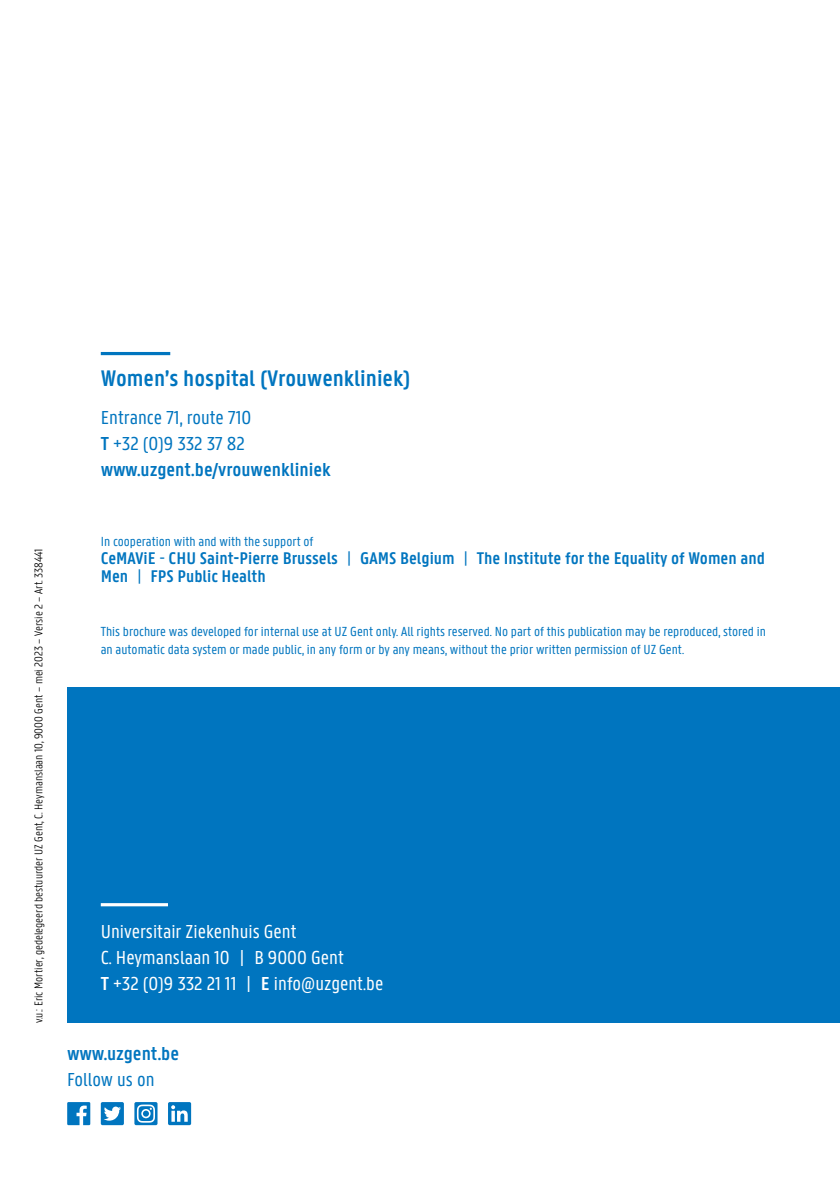
<style>
.page{position:relative;width:840px;height:1191px;background:#fff}
.page>*{position:absolute;margin:0;border:0;box-sizing:border-box;transform-origin:0 0}
.t1{font:600 24px "U Gent Panno Text";color:#0075bf}
.t2{font:20px/26px "U Gent Panno Text";color:#fff}
.t3{font:20px/26px "U Gent Panno Text";color:#0075bf}
.t4{font:600 20px "U Gent Panno Text";color:#0075bf}
.t5{font:600 18px/18px "U Gent Panno Text";color:#0075bf}
.t6{font:14px/18px "U Gent Panno Text";color:#0075bf}
.t7{font:300 12px "U Gent Panno Text";color:#000}
.s1{font-weight:600}
.s2{font-weight:400}
</style>
<div class="page">
<div style="left:67px;top:687px;width:772px;height:336px;background:#0075bf"></div>
<svg style="left:67px;top:1102px;width:23px;height:23px"></svg>
<svg style="left:101px;top:1102px;width:23px;height:23px"></svg>
<svg style="left:134px;top:1102px;width:23px;height:23px"></svg>
<svg style="left:168px;top:1102px;width:23px;height:23px"></svg>
<hr style="left:101px;top:352px;width:69px;height:3px;background:#0075bf">
<hr style="left:101px;top:903px;width:67px;height:3px;background:#fff">
<p class="t7" style="left:32px;top:1023px;width:476px;rotate:-90deg">v.u.: Eric Mortier, gedelegeerd bestuurder UZ Gent, C. Heymanslaan 10, 9000 Gent – mei 2023 – Versie 2 – Art. 338441</p>
<h1 class="t1" style="left:101px;top:364px;width:311px">Women’s hospital (Vrouwenkliniek)</h1>
<h2 class="t3" style="left:101px;top:404px;width:231px">Entrance 71, route 710<br><span class="s1">T</span> +32 (0)9 332 37 82 <span class="s1">www.uzgent.be/vrouwenkliniek</span></h2>
<p class="t6" style="left:101px;top:532px;width:214px">In cooperation with and with the support of</p>
<p class="t5" style="left:101px;top:548px;width:665px">CeMAViE <span class="s2">-</span> CHU Saint-Pierre Brussels <span class="s2">|</span> GAMS Belgium <span class="s2">|</span> The Institute for the Equality of Women and<br>Men <span class="s2">|</span> FPS Public Health</p>
<p class="t6" style="left:101px;top:622px;width:666px">This brochure was developed for internal use at UZ Gent only. All rights reserved. No part of this publication may be reproduced, stored in an automatic data system or made public, in any form or by any means, without the prior written permission of UZ Gent.</p>
<h2 class="t2" style="left:101px;top:918px;width:284px">Universitair Ziekenhuis Gent<br>C. Heymanslaan 10 | B 9000 Gent<br><span class="s1">T</span> +32 (0)9 332 21 11 | <span class="s1">E</span> info@uzgent.be</h2>
<h2 class="t4" style="left:67px;top:1041px;width:113px">www.uzgent.be</h2>
<h2 class="t3" style="left:67px;top:1066px;width:89px">Follow us on</h2>
</div>
